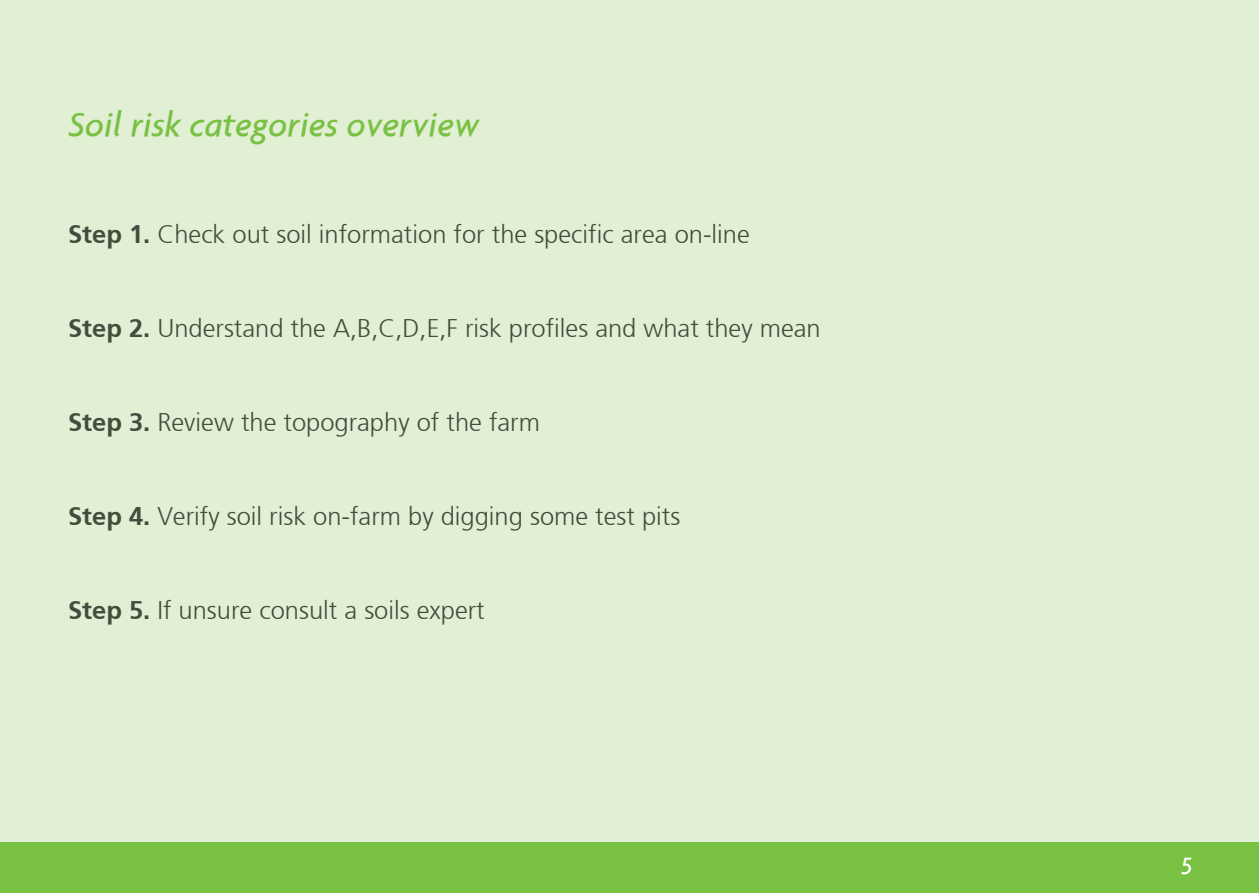
<style>
.page{position:relative;width:1259px;height:893px;background:#e1efd4}
.page>*{position:absolute;margin:0;border:0;box-sizing:border-box;transform-origin:0 0}
.Green_title{font:italic 500 36px "Agenda";color:#79c142}
.body{font:300 25.5px "Frutiger";color:#434c3d}
.t1{font:italic 500 25.5px "Agenda";color:#fff}
.s1{font-weight:700}
</style>
<div class="page">
<div style="left:0;top:842px;width:1259px;height:51px;background:#79c142"></div>
<p class="Green_title" style="left:68px;top:102px;width:413px">Soil risk categories overview</p>
<p class="body" style="left:68px;top:220px;width:683px"><span class="s1">Step 1.</span> Check out soil information for the specific area on-line</p>
<p class="body" style="left:68px;top:314px;width:754px"><span class="s1">Step 2.</span> Understand the A,B,C,D,E,F risk profiles and what they mean</p>
<p class="body" style="left:68px;top:408px;width:473px"><span class="s1">Step 3.</span> Review the topography of the farm</p>
<p class="body" style="left:68px;top:502px;width:614px"><span class="s1">Step 4.</span> Verify soil risk on-farm by digging some test pits</p>
<p class="body" style="left:68px;top:596px;width:418px"><span class="s1">Step 5.</span> If unsure consult a soils expert</p>
<p class="t1" style="left:1180px;top:850px;width:13px">5</p>
</div>
